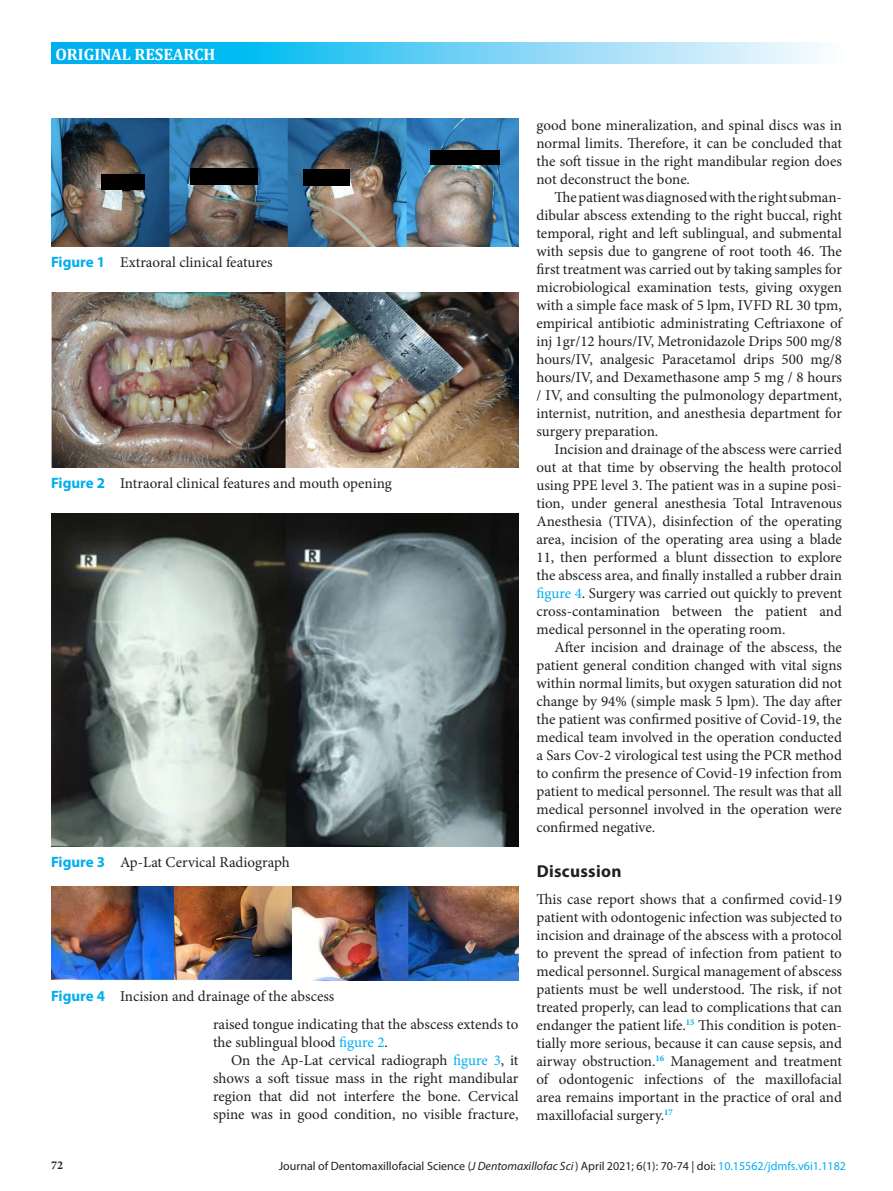
<style>
.page{position:relative;width:893px;height:1191px;background:#fff}
.page>*{position:absolute;margin:0;border:0;box-sizing:border-box;transform-origin:0 0}
.t1{font:700 17.25px "Myriad Pro";letter-spacing:.02em;color:#231f20}
.t2{font:700 16.5px "Cambria";color:#fff}
.t3{font:15px/18px "Minion Pro";color:#231f20;text-align:justify}
.t4{font:12px "Myriad Pro";color:#231f20}
.t5{font:700 12px "Minion Pro";color:#231f20}
.s1{font-family:"Myriad Pro";font-weight:700;color:#00aeef}
.s2{color:#00aeef}
.s3{font-style:italic}
</style>
<div class="page">
<svg style="left:51px;top:43px;width:770px;height:21px"></svg>
<img style="left:51px;top:119px;width:467px;height:127px">
<img style="left:51px;top:292px;width:467px;height:176px">
<img style="left:51px;top:514px;width:467px;height:332px">
<img style="left:51px;top:887px;width:467px;height:93px">
<div style="left:101px;top:175px;width:44px;height:15px;background:#000"></div>
<div style="left:190px;top:169px;width:67px;height:16px;background:#000"></div>
<div style="left:303px;top:169px;width:47px;height:16px;background:#000"></div>
<div style="left:430px;top:150px;width:70px;height:15px;background:#000"></div>
<p class="t2" style="left:56px;top:42px;width:161px">ORIGINAL RESEARCH</p>
<p class="t3" style="left:51px;top:253px;width:223px"><span class="s1">Figure 1</span> Extraoral clinical features</p>
<p class="t3" style="left:51px;top:474px;width:342px"><span class="s1">Figure 2</span> Intraoral clinical features and mouth opening</p>
<p class="t3" style="left:51px;top:853px;width:240px"><span class="s1">Figure 3</span> Ap-Lat Cervical Radiograph</p>
<p class="t3" style="left:51px;top:986px;width:285px"><span class="s1">Figure 4</span> Incision and drainage of the abscess</p>
<p class="t3" style="left:213px;top:1015px;width:307px">raised tongue indicating that the abscess extends to the sublingual blood <span class="s2">figure 2</span>.</p>
<p class="t3" style="left:213px;top:1051px;width:307px;text-indent:18px">On the Ap-Lat cervical radiograph <span class="s2">figure 3</span>, it shows a soft tissue mass in the right mandibular region that did not interfere the bone. Cervical spine was in good condition, no visible fracture,</p>
<p class="t3" style="left:536px;top:116px;width:307px">good bone mineralization, and spinal discs was in normal limits. Therefore, it can be concluded that the soft tissue in the right mandibular region does not deconstruct the bone.</p>
<p class="t3" style="left:536px;top:188px;width:307px;text-indent:18px">The patient was diagnosed with the right subman&shy;dibular abscess extending to the right buccal, right temporal, right and left sublingual, and submental with sepsis due to gangrene of root tooth 46. The first treatment was carried out by taking samples for microbiological examination tests, giving oxygen with a simple face mask of 5 lpm, IVFD RL 30 tpm, empirical antibiotic administrating Ceftriaxone of inj 1gr/12 hours/IV, Metronidazole Drips 500 mg/8 hours/IV, analgesic Paracetamol drips 500 mg/8 hours/IV, and Dexamethasone amp 5 mg / 8 hours / IV, and consulting the pulmonology department, internist, nutrition, and anesthesia department for surgery preparation.</p>
<p class="t3" style="left:536px;top:440px;width:307px;text-indent:18px">Incision and drainage of the abscess were carried out at that time by observing the health protocol using PPE level 3. The patient was in a supine posi&shy;tion, under general anesthesia Total Intravenous Anesthesia (TIVA), disinfection of the operating area, incision of the operating area using a blade 11, then performed a blunt dissection to explore the abscess area, and finally installed a rubber drain <span class="s2">figure 4</span>. Surgery was carried out quickly to prevent cross-contamination between the patient and medical personnel in the operating room.</p>
<p class="t3" style="left:536px;top:638px;width:307px;text-indent:18px">After incision and drainage of the abscess, the patient general condition changed with vital signs within normal limits, but oxygen saturation did not change by 94% (simple mask 5 lpm). The day after the patient was confirmed positive of Covid-19, the medical team involved in the operation conducted a Sars Cov-2 virological test using the PCR method to confirm the presence of Covid-19 infection from patient to medical personnel. The result was that all medical personnel involved in the operation were confirmed negative.</p>
<p class="t1" style="left:537px;top:859px;width:86px">Discussion</p>
<p class="t3" style="left:536px;top:890px;width:307px">This case report shows that a confirmed covid-19 patient with odontogenic infection was subjected to incision and drainage of the abscess with a protocol to prevent the spread of infection from patient to medical personnel. Surgical management of abscess patients must be well understood. The risk, if not treated properly, can lead to complications that can endanger the patient life.<sup>15</sup> This condition is poten&shy;tially more serious, because it can cause sepsis, and airway obstruction.<sup>16</sup> Management and treatment of odontogenic infections of the maxillofacial area remains important in the practice of oral and maxillofacial surgery.<sup>17</sup></p>
<p class="t5" style="left:51px;top:1157px;width:13px">72</p>
<p class="t4" style="left:279px;top:1158px;width:569px">Journal of Dentomaxillofacial Science (<span class="s3">J Dentomaxillofac Sci</span>) April 2021; 6(1): 70-74 | doi: <span class="s2">10.15562/jdmfs.v6i1.1182</span></p>
</div>
